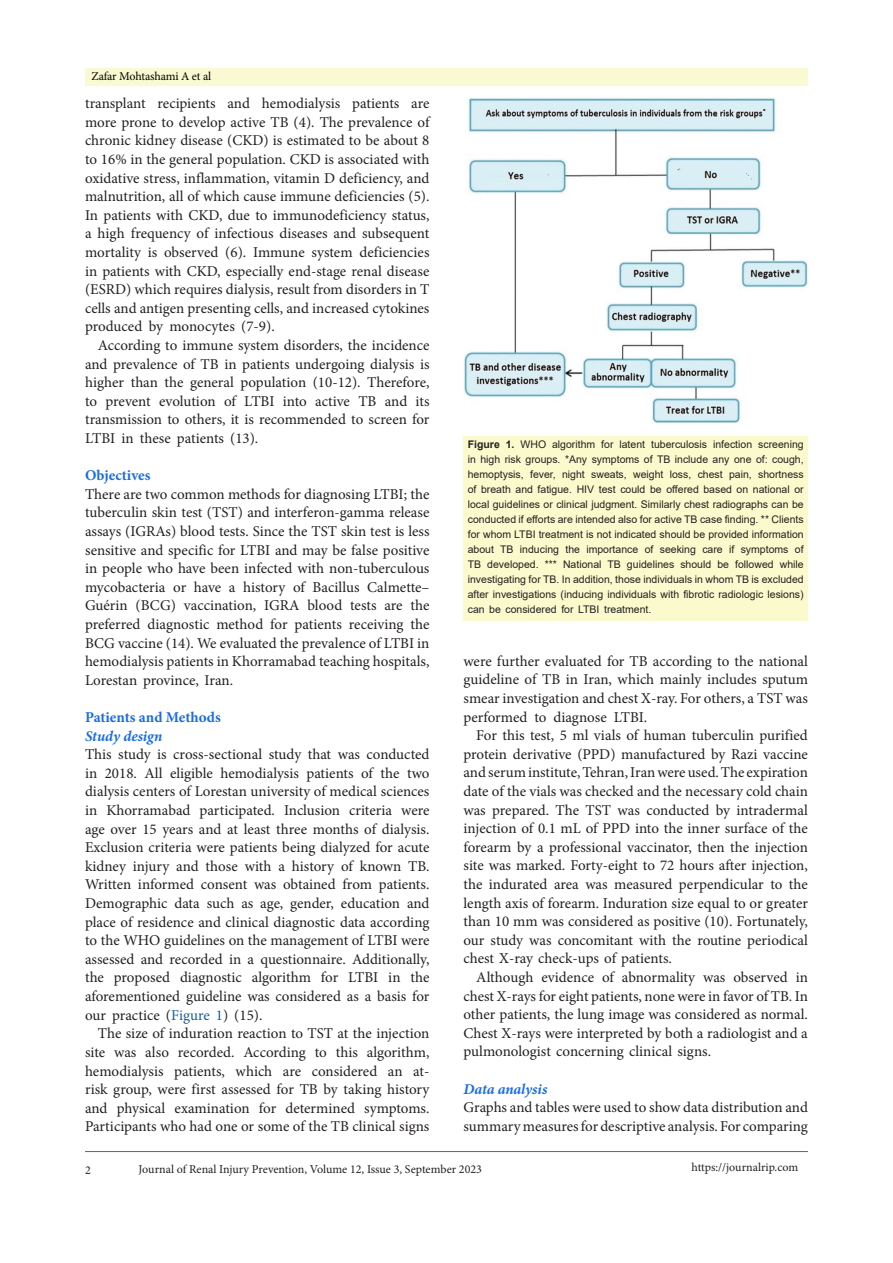
<style>
.page{position:relative;width:893px;height:1263px;background:#fff}
.page>*{position:absolute;margin:0;border:0;box-sizing:border-box;transform-origin:0 0}
.t1{font:15px/18.6px "Minion Pro";color:#231f20;text-align:justify}
.t2{font:700 15px "Minion Pro";color:#196ce8}
.t3{font:italic 700 15px "Minion Pro";letter-spacing:-.005em;color:#196ce8}
.t4{font:12px "Minion Pro";color:#231f20}
.t5{font:12px "Minion Pro";letter-spacing:-.015em;color:#000001}
.t6{font:10.5px/15px "Arial";color:#231f20;text-align:justify}
.s1{color:#175d9e}
.s2{font-weight:700}
</style>
<div class="page">
<hr style="left:85px;top:1151px;width:723px;height:1px;background:#5e5ca5">
<div style="left:85px;top:68px;width:723px;height:17px;background:#fafad2"></div>
<div style="left:463px;top:436px;width:345px;height:185px;background:#fafacd"></div>
<img style="left:463px;top:97px;width:345px;height:326px">
<p class="t5" style="left:91px;top:68px;width:121px">Zafar Mohtashami A et al</p>
<p class="t1" style="left:85px;top:94px;width:346px">transplant recipients and hemodialysis patients are more prone to develop active TB (4). The prevalence of chronic kidney disease (CKD) is estimated to be about 8 to 16% in the general population. CKD is associated with oxidative stress, inflammation, vitamin D deficiency, and malnutrition, all of which cause immune deficiencies (5).<br>In patients with CKD, due to immunodeficiency status, a high frequency of infectious diseases and subsequent mortality is observed (6). Immune system deficiencies in patients with CKD, especially end-stage renal disease (ESRD) which requires dialysis, result from disorders in T cells and antigen presenting cells, and increased cytokines produced by monocytes (7-9).</p>
<p class="t1" style="left:85px;top:336px;width:346px;text-indent:13px">According to immune system disorders, the incidence and prevalence of TB in patients undergoing dialysis is higher than the general population (10-12). Therefore, to prevent evolution of LTBI into active TB and its transmission to others, it is recommended to screen for LTBI in these patients (13).</p>
<p class="t2" style="left:85px;top:465px;width:67px">Objectives</p>
<p class="t1" style="left:85px;top:485px;width:346px">There are two common methods for diagnosing LTBI; the tuberculin skin test (TST) and interferon-gamma release assays (IGRAs) blood tests. Since the TST skin test is less sensitive and specific for LTBI and may be false positive in people who have been infected with non-tuberculous mycobacteria or have a history of Bacillus Calmette– Guérin (BCG) vaccination, IGRA blood tests are the preferred diagnostic method for patients receiving the BCG vaccine (14). We evaluated the prevalence of LTBI in hemodialysis patients in Khorramabad teaching hospitals, Lorestan province, Iran.</p>
<p class="t2" style="left:85px;top:707px;width:137px">Patients and Methods</p>
<p class="t3" style="left:85px;top:725px;width:79px">Study design</p>
<p class="t1" style="left:85px;top:745px;width:346px">This study is cross-sectional study that was conducted in 2018. All eligible hemodialysis patients of the two dialysis centers of Lorestan university of medical sciences in Khorramabad participated. Inclusion criteria were age over 15 years and at least three months of dialysis.<br>Exclusion criteria were patients being dialyzed for acute kidney injury and those with a history of known TB.<br>Written informed consent was obtained from patients.<br>Demographic data such as age, gender, education and place of residence and clinical diagnostic data according to the WHO guidelines on the management of LTBI were assessed and recorded in a questionnaire. Additionally, the proposed diagnostic algorithm for LTBI in the aforementioned guideline was considered as a basis for our practice (<span class="s1">Figure 1</span>) (15).</p>
<p class="t1" style="left:85px;top:1024px;width:346px;text-indent:13px">The size of induration reaction to TST at the injection site was also recorded. According to this algorithm, hemodialysis patients, which are considered an at&shy;risk group, were first assessed for TB by taking history and physical examination for determined symptoms.<br>Participants who had one or some of the TB clinical signs</p>
<p class="t6" style="left:468px;top:436px;width:337px"><span class="s2">Figure 1.</span> WHO algorithm for latent tuberculosis infection screening in high risk groups. *Any symptoms of TB include any one of: cough, hemoptysis, fever, night sweats, weight loss, chest pain, shortness of breath and fatigue. HIV test could be offered based on national or local guidelines or clinical judgment. Similarly chest radiographs can be conducted if efforts are intended also for active TB case finding. ** Clients for whom LTBI treatment is not indicated should be provided information about TB inducing the importance of seeking care if symptoms of TB developed. *** National TB guidelines should be followed while investigating for TB. In addition, those individuals in whom TB is excluded after investigations (inducing individuals with fibrotic radiologic lesions) can be considered for LTBI treatment.</p>
<p class="t1" style="left:463px;top:652px;width:346px">were further evaluated for TB according to the national guideline of TB in Iran, which mainly includes sputum smear investigation and chest X-ray. For others, a TST was performed to diagnose LTBI.</p>
<p class="t1" style="left:463px;top:726px;width:346px;text-indent:13px">For this test, 5 ml vials of human tuberculin purified protein derivative (PPD) manufactured by Razi vaccine and serum institute, Tehran, Iran were used. The expiration date of the vials was checked and the necessary cold chain was prepared. The TST was conducted by intradermal injection of 0.1 mL of PPD into the inner surface of the forearm by a professional vaccinator, then the injection site was marked. Forty-eight to 72 hours after injection, the indurated area was measured perpendicular to the length axis of forearm. Induration size equal to or greater than 10 mm was considered as positive (10). Fortunately, our study was concomitant with the routine periodical chest X-ray check-ups of patients.</p>
<p class="t1" style="left:463px;top:968px;width:346px;text-indent:13px">Although evidence of abnormality was observed in chest X-rays for eight patients, none were in favor of TB. In other patients, the lung image was considered as normal.<br>Chest X-rays were interpreted by both a radiologist and a pulmonologist concerning clinical signs.</p>
<p class="t3" style="left:463px;top:1078px;width:85px">Data analysis</p>
<p class="t1" style="left:463px;top:1098px;width:346px">Graphs and tables were used to show data distribution and summary measures for descriptive analysis. For comparing</p>
<p class="t4" style="left:85px;top:1162px;width:7px">2</p>
<p class="t4" style="left:139px;top:1161px;width:345px">Journal of Renal Injury Prevention, Volume 12, Issue 3, September 2023</p>
<p class="t4" style="left:691px;top:1159px;width:108px">https://journalrip.com</p>
</div>
